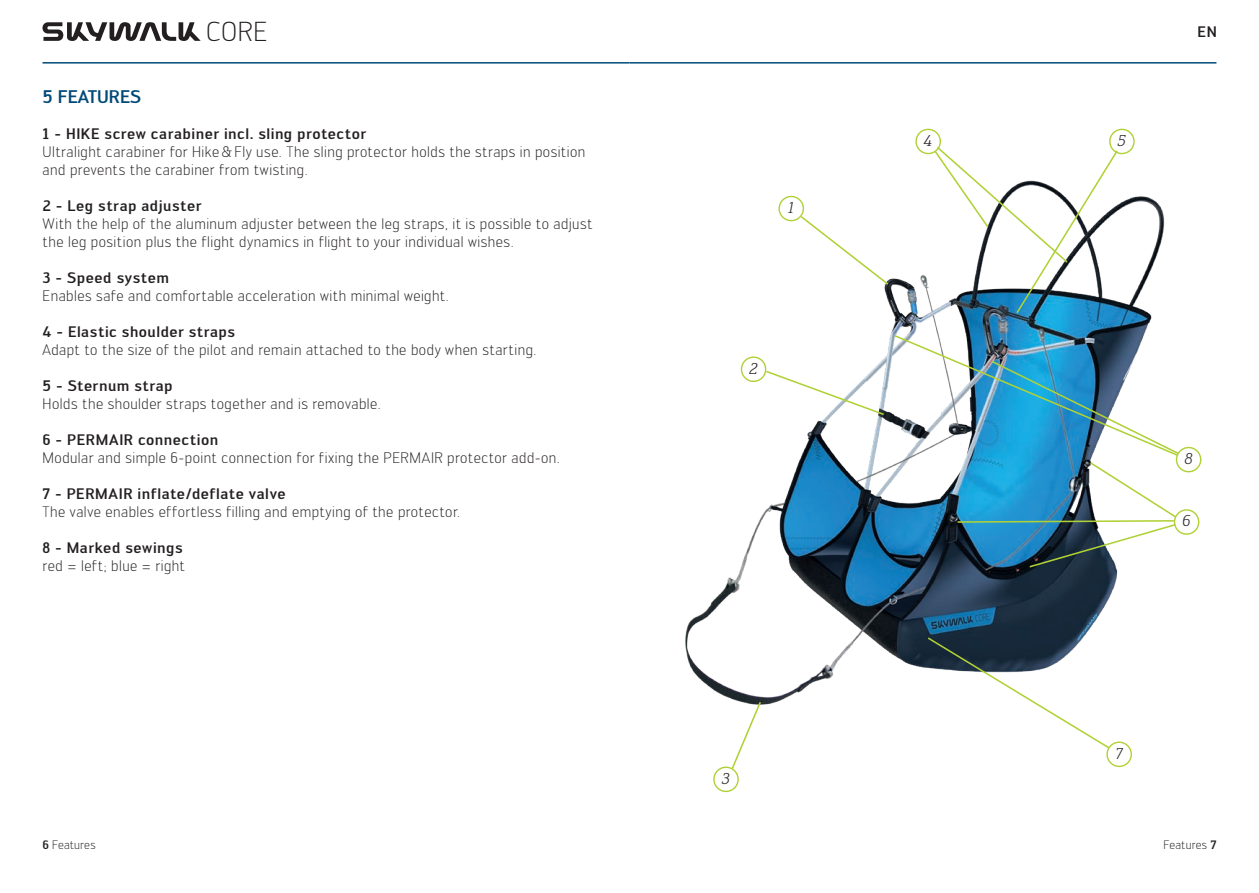
<style>
.page{position:relative;width:1259px;height:893px;background:#fff}
.page>*{position:absolute;margin:0;border:0;box-sizing:border-box;transform-origin:0 0}
.t1{font:300 27px "Engel";color:#231f20}
.t2{font:500 18px "Engel";color:#004977}
.t3{font:italic 15.6px "Engel New Serif STD Regula";color:#231f20}
.t4{font:300 15px/18px "Engel";letter-spacing:.03em;color:#231f20}
.t5{font:500 15px "Engel";letter-spacing:.035em;color:#231f20}
.t6{font:300 12px "Engel";letter-spacing:.015em;color:#231f20}
.s1{font-weight:500}
</style>
<div class="page">
<hr style="left:43px;top:62px;width:586px;height:2px;background:#004977">
<hr style="left:629px;top:62px;width:587px;height:2px;background:#004977">
<svg style="left:43px;top:22px;width:158px;height:19px"></svg>
<img style="left:685px;top:195px;width:517px;height:510px">
<svg style="left:799px;top:214px;width:91px;height:72px"></svg>
<div style="left:778px;top:196px;width:26px;height:25px;border:1px solid #b0d136;border-radius:50%"></div>
<svg style="left:764px;top:369px;width:121px;height:47px"></svg>
<div style="left:741px;top:356px;width:25px;height:26px;border:1px solid #b0d136;border-radius:50%"></div>
<div style="left:1175px;top:447px;width:26px;height:25px;border:1px solid #b0d136;border-radius:50%"></div>
<svg style="left:730px;top:700px;width:32px;height:71px"></svg>
<svg style="left:926px;top:636px;width:185px;height:114px"></svg>
<div style="left:713px;top:766px;width:26px;height:26px;border:1px solid #b0d136;border-radius:50%"></div>
<div style="left:1106px;top:741px;width:26px;height:26px;border:1px solid #b0d136;border-radius:50%"></div>
<svg style="left:933px;top:145px;width:186px;height:170px"></svg>
<div style="left:915px;top:129px;width:26px;height:25px;border:1px solid #b0d136;border-radius:50%"></div>
<div style="left:1173px;top:509px;width:26px;height:26px;border:1px solid #b0d136;border-radius:50%"></div>
<div style="left:1109px;top:129px;width:25px;height:25px;border:1px solid #b0d136;border-radius:50%"></div>
<img style="left:892px;top:334px;width:288px;height:235px">
<h1 class="t1" style="left:206px;top:16px;width:62px">CORE</h1>
<p class="t5" style="left:1197px;top:23px;width:21px">EN</p>
<p class="t2" style="left:43px;top:86px;width:100px">5 FEATURES</p>
<p class="t5" style="left:43px;top:125px;width:325px">1 - HIKE screw carabiner incl. sling protector</p>
<p class="t4" style="left:43px;top:143px;width:544px">Ultralight carabiner for Hike&amp;Fly use. The sling protector holds the straps in position and prevents the carabiner from twisting.</p>
<p class="t5" style="left:43px;top:197px;width:160px">2 - Leg strap adjuster</p>
<p class="t4" style="left:43px;top:215px;width:551px">With the help of the aluminum adjuster between the leg straps, it is possible to adjust the leg position plus the flight dynamics in flight to your individual wishes.</p>
<p class="t5" style="left:43px;top:269px;width:128px">3 - Speed system</p>
<p class="t4" style="left:43px;top:287px;width:408px">Enables safe and comfortable acceleration with minimal weight.</p>
<p class="t5" style="left:43px;top:323px;width:194px">4 - Elastic shoulder straps</p>
<p class="t4" style="left:43px;top:341px;width:495px">Adapt to the size of the pilot and remain attached to the body when starting.</p>
<p class="t5" style="left:43px;top:377px;width:131px">5 - Sternum strap</p>
<p class="t4" style="left:43px;top:395px;width:340px">Holds the shoulder straps together and is removable.</p>
<p class="t5" style="left:43px;top:431px;width:177px">6 - PERMAIR connection</p>
<p class="t4" style="left:43px;top:449px;width:519px">Modular and simple 6-point connection for fixing the PERMAIR protector add-on.</p>
<p class="t5" style="left:43px;top:485px;width:245px">7 - PERMAIR inflate/deflate valve</p>
<p class="t4" style="left:43px;top:503px;width:419px">The valve enables effortless filling and emptying of the protector.</p>
<p class="t5" style="left:43px;top:539px;width:141px">8 - Marked sewings</p>
<p class="t4" style="left:43px;top:557px;width:144px">red = left; blue = right</p>
<p class="t6" style="left:43px;top:838px;width:55px"><span class="s1">6</span> Features</p>
<p class="t3" style="left:788px;top:199px;width:8px">1</p>
<p class="t3" style="left:749px;top:359px;width:10px">2</p>
<p class="t3" style="left:722px;top:769px;width:10px">3</p>
<p class="t3" style="left:924px;top:131px;width:10px">4</p>
<p class="t3" style="left:1117px;top:131px;width:10px">5</p>
<p class="t3" style="left:1184px;top:450px;width:10px">8</p>
<p class="t3" style="left:1182px;top:512px;width:10px">6</p>
<p class="t3" style="left:1115px;top:744px;width:8px">7</p>
<p class="t6" style="left:1163px;top:838px;width:54px">Features <span class="s1">7</span></p>
</div>
